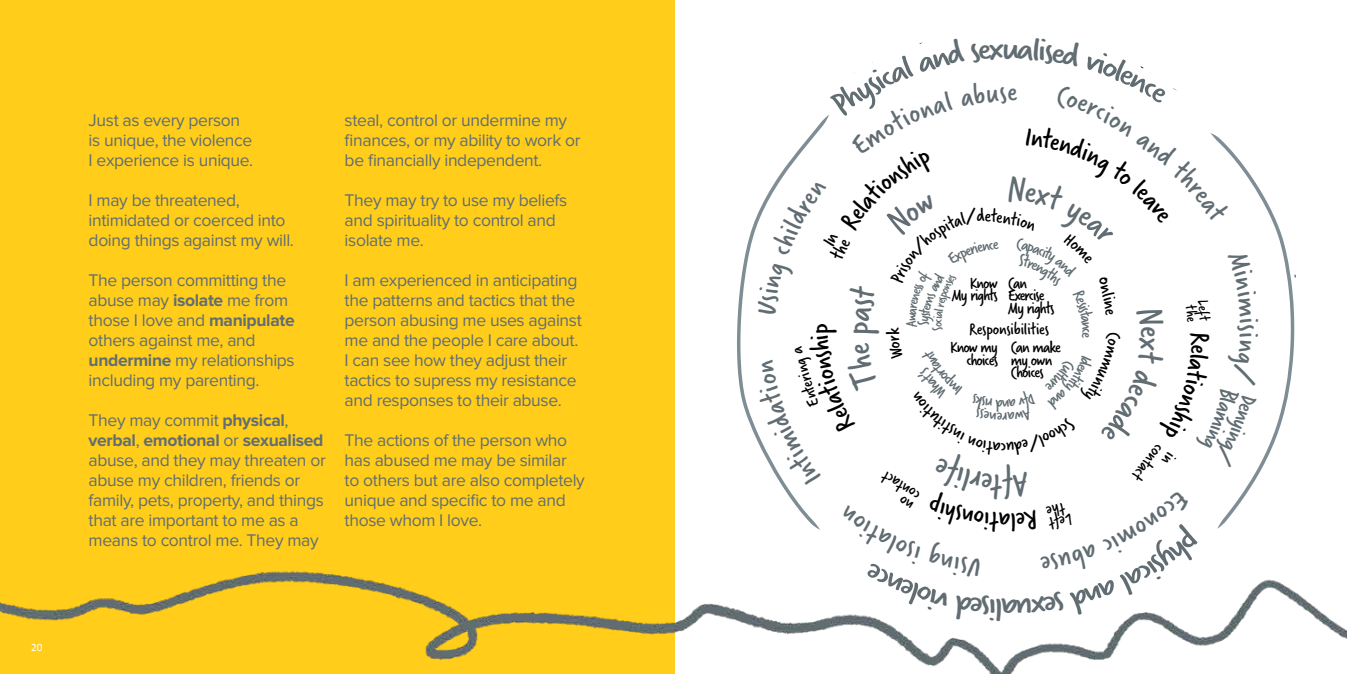
<style>
.page{position:relative;width:1347px;height:674px;background:#fff}
.page>*{position:absolute;margin:0;border:0;box-sizing:border-box;transform-origin:0 0}
.t1{font:35.75px "Verveine";color:#616d72}
.t2{font:30.38px "Verveine";color:#616d72}
.t3{font:28.62px "Verveine";color:#000}
.t4{font:19.62px "Verveine";color:#000}
.t5{font:18.25px "Verveine";color:#000}
.t6{font:18.12px/14.1px "Verveine";color:#000}
.t7{font:17.88px "Verveine";letter-spacing:-.05em;color:#000}
.t8{font:17.88px "Verveine";letter-spacing:-.01em;color:#000}
.t9{font:17.88px "Verveine";color:#616d72}
.t10{font:17.5px/20px "Proxima Nova";letter-spacing:-.02em;color:#616d72}
.t11{font:16.12px/12.5px "Verveine";color:#000}
.t12{font:11.25px "Calibri";color:#fff}
.s1{font-weight:700}
</style>
<div class="page">
<div style="left:0;top:0;width:674px;height:673px;background:#ffcd1a"></div>
<img style="left:0;top:550px;width:1346px;height:123px">
<svg style="left:716px;top:115px;width:585px;height:510px"></svg>
<p class="t12" style="left:31px;top:639px;width:13px">20</p>
<p class="t10" style="left:89px;top:110px;width:166px">Just as every person is unique, the violence<br>I experience is unique.</p>
<p class="t10" style="left:89px;top:190px;width:207px">I may be threatened, intimidated or coerced into doing things against my will.</p>
<p class="t10" style="left:89px;top:270px;width:208px">The person committing the abuse may <span class="s1">isolate</span> me from those I love and <span class="s1">manipulate </span>others against me, and <span class="s1">undermine</span> my relationships including my parenting.</p>
<p class="t10" style="left:89px;top:410px;width:239px">They may commit <span class="s1">physical</span>, <span class="s1">verbal</span>, <span class="s1">emotional</span> or <span class="s1">sexualised </span>abuse, and they may threaten or abuse my children, friends or family, pets, property, and things that are important to me as a means to control me. They may</p>
<p class="t10" style="left:345px;top:110px;width:237px">steal, control or undermine my finances, or my ability to work or be financially independent.</p>
<p class="t10" style="left:345px;top:190px;width:224px">They may try to use my beliefs and spirituality to control and isolate me.</p>
<p class="t10" style="left:345px;top:270px;width:239px">I am experienced in anticipating the patterns and tactics that the person abusing me uses against me and the people I care about.<br>I can see how they adjust their tactics to supress my resistance and responses to their abuse.</p>
<p class="t10" style="left:345px;top:430px;width:242px">The actions of the person who has abused me may be similar to others but are also completely unique and specific to me and those whom I love.</p>
<h3 class="t3" style="left:799px;top:334px;width:12px;rotate:-90deg">p</h3>
<p class="t5" style="left:801px;top:409px;width:63px;rotate:-107deg">Entering a</p>
<p class="t7" style="left:1008px;top:270px;width:20px">Can</p>
<p class="t7" style="left:1008px;top:283px;width:38px">Exercise</p>
<p class="t7" style="left:1008px;top:295px;width:48px">My rights</p>
<p class="t7" style="left:970px;top:270px;width:29px">Know</p>
<p class="t7" style="left:951px;top:282px;width:48px">My rights</p>
<p class="t11" style="left:1209px;top:299px;width:22px;rotate:85deg">Left the</p>
<p class="t8" style="left:969px;top:316px;width:81px">Responsibilities</p>
<p class="t4" style="left:879px;top:334px;width:9px;rotate:-90deg">k</p>
<h1 class="t1" style="left:1176px;top:326px;width:13px;rotate:90deg">e</h1>
<h2 class="t2" style="left:1269px;top:324px;width:9px;rotate:90deg">s</h2>
<p class="t9" style="left:1099px;top:328px;width:7px;rotate:90deg">c</p>
<p class="t7" style="left:1011px;top:334px;width:51px">Can make</p>
<p class="t7" style="left:1011px;top:347px;width:43px">my own</p>
<p class="t7" style="left:950px;top:335px;width:49px">Know my</p>
<p class="t7" style="left:966px;top:347px;width:33px">choices</p>
<p class="t7" style="left:1011px;top:359px;width:34px">Choices</p>
<p class="t6" style="left:914px;top:503px;width:44px;rotate:-147deg">contact</p>
<h3 class="t3" style="left:1016px;top:541px;width:7px;rotate:180deg">l</h3>
<p class="t6" style="left:1073px;top:526px;width:25px;rotate:170deg">Left</p>
<p class="t6" style="left:1177px;top:458px;width:44px;rotate:128deg">in contact</p>
</div>
